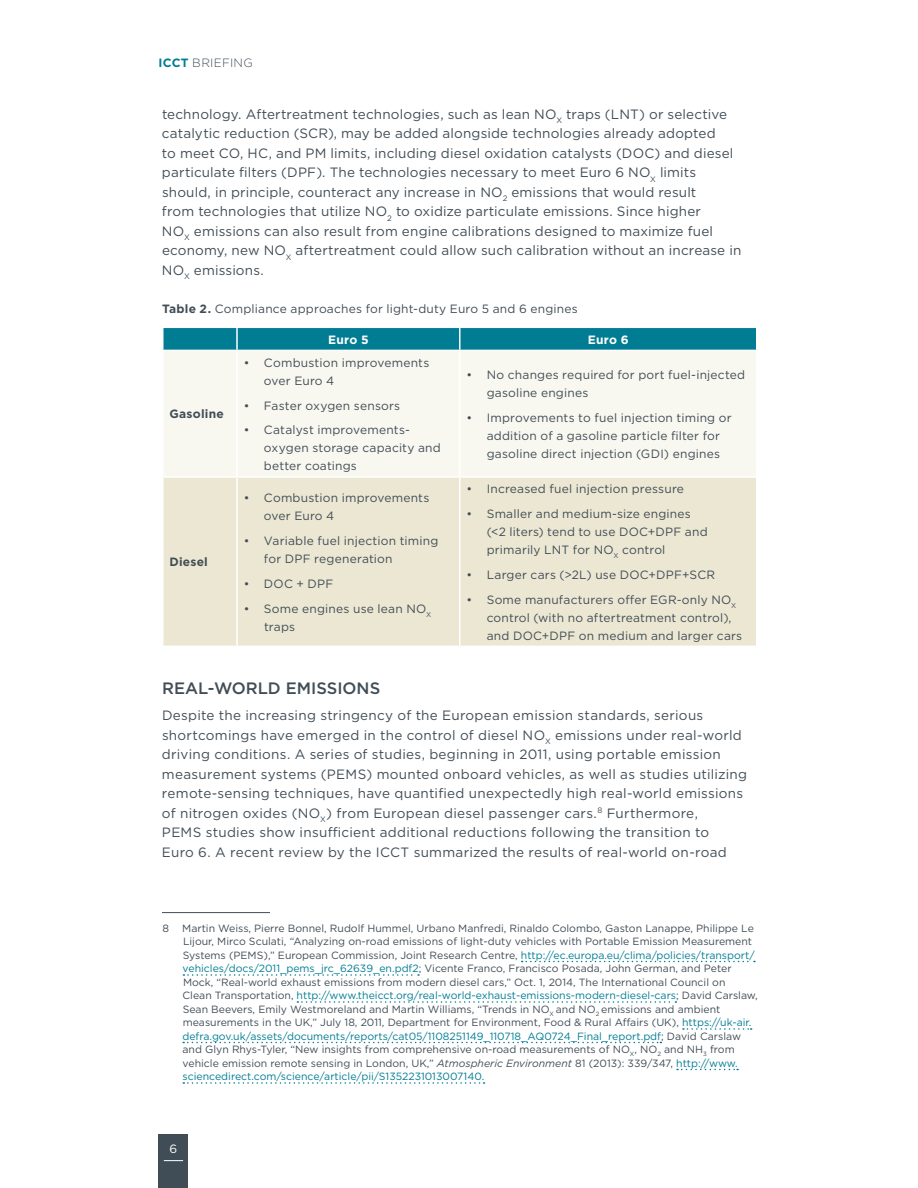
<style>
.page{position:relative;width:918px;height:1188px;background:#fff}
.page>*{position:absolute;margin:0;border:0;box-sizing:border-box;transform-origin:0 0}
.t1{font:500 16.5px "Gotham";color:#414d56}
.t2{font:13.5px/19.5px "Gotham";letter-spacing:.015em;color:#414d56}
.t3{font:12px/18px "Gotham";letter-spacing:.015em;color:#414d56}
.t4{font:700 12px "Gotham";letter-spacing:.02em;color:#414d56}
.t5{font:300 12px "Gotham";letter-spacing:.025em;color:#414d56}
.t6{font:700 12px "Gotham";letter-spacing:.02em;color:#fff}
.t7{font:12px "Gotham";color:#fff}
.t8{font:10.5px/13.5px "Gotham";color:#414d56}
.s1{font-weight:700;color:#007d93}
.s2{font-weight:700}
.s3{color:#007d93}
.s4{font-style:italic}
</style>
<div class="page">
<div style="left:159px;top:1134px;width:29px;height:54px;background:#414d56"></div>
<svg style="left:164px;top:1160px;width:19px;height:1px"></svg>
<div style="left:164px;top:351px;width:592px;height:125px;background:#f8f7f0"></div>
<div style="left:164px;top:478px;width:592px;height:168px;background:#ebe7d2"></div>
<svg style="left:164px;top:328px;width:592px;height:22px"></svg>
<hr style="left:459px;top:351px;width:1px;height:125px;background:#fff">
<hr style="left:459px;top:478px;width:1px;height:168px;background:#fff">
<hr style="left:236px;top:351px;width:2px;height:125px;background:#fff">
<hr style="left:236px;top:478px;width:2px;height:168px;background:#fff">
<hr style="left:162px;top:912px;width:108px;height:1px;background:#414d56">
<svg style="left:522px;top:961px;width:233px;height:1px"></svg>
<svg style="left:183px;top:974px;width:236px;height:2px"></svg>
<svg style="left:297px;top:1001px;width:379px;height:2px"></svg>
<svg style="left:683px;top:1028px;width:69px;height:2px"></svg>
<svg style="left:183px;top:1042px;width:478px;height:1px"></svg>
<svg style="left:677px;top:1069px;width:61px;height:1px"></svg>
<svg style="left:183px;top:1082px;width:302px;height:2px"></svg>
<p class="t5" style="left:159px;top:55px;width:96px"><span class="s1">ICCT</span> BRIEFING</p>
<p class="t2" style="left:162px;top:104px;width:581px">technology. Aftertreatment technologies, such as lean NO<sub>X</sub> traps (LNT) or selective catalytic reduction (SCR), may be added alongside technologies already adopted<br>to meet CO, HC, and PM limits, including diesel oxidation catalysts (DOC) and diesel particulate filters (DPF). The technologies necessary to meet Euro 6 NO<sub>X</sub> limits should, in principle, counteract any increase in NO<sub>2</sub> emissions that would result<br>from technologies that utilize NO<sub>2</sub> to oxidize particulate emissions. Since higher<br>NO<sub>X</sub> emissions can also result from engine calibrations designed to maximize fuel economy, new NO<sub>X</sub> aftertreatment could allow such calibration without an increase in NO<sub>X</sub> emissions.</p>
<p class="t3" style="left:162px;top:300px;width:417px"><span class="s2">Table 2.</span> Compliance approaches for light-duty Euro 5 and 6 engines</p>
<p class="t6" style="left:328px;top:331px;width:42px">Euro 5</p>
<p class="t6" style="left:588px;top:331px;width:42px">Euro 6</p>
<p class="t4" style="left:169px;top:406px;width:56px">Gasoline</p>
<p class="t4" style="left:169px;top:554px;width:40px">Diesel</p>
<p class="t3" style="left:264px;top:353px;width:167px;text-indent:-20px">• Combustion improvements over Euro 4</p>
<p class="t3" style="left:244px;top:396px;width:158px">• Faster oxygen sensors</p>
<p class="t3" style="left:264px;top:421px;width:178px;text-indent:-20px">• Catalyst improvements&shy;oxygen storage capacity and better coatings</p>
<p class="t3" style="left:264px;top:489px;width:167px;text-indent:-20px">• Combustion improvements over Euro 4</p>
<p class="t3" style="left:264px;top:532px;width:176px;text-indent:-20px">• Variable fuel injection timing for DPF regeneration</p>
<p class="t3" style="left:244px;top:574px;width:91px">• DOC + DPF</p>
<p class="t3" style="left:264px;top:599px;width:169px;text-indent:-20px">• Some engines use lean NO<sub>X </sub>traps</p>
<p class="t3" style="left:487px;top:366px;width:260px;text-indent:-20px">• No changes required for port fuel-injected gasoline engines</p>
<p class="t3" style="left:487px;top:408px;width:246px;text-indent:-20px">• Improvements to fuel injection timing or addition of a gasoline particle filter for gasoline direct injection (GDI) engines</p>
<p class="t3" style="left:467px;top:480px;width:219px">• Increased fuel injection pressure</p>
<p class="t3" style="left:487px;top:505px;width:222px;text-indent:-20px">• Smaller and medium-size engines (&lt;2 liters) tend to use DOC+DPF and primarily LNT for NO<sub>X</sub> control</p>
<p class="t3" style="left:466px;top:565px;width:250px">• Larger cars (&gt;2L) use DOC+DPF+SCR</p>
<p class="t3" style="left:487px;top:590px;width:257px;text-indent:-20px">• Some manufacturers offer EGR-only NO<sub>X </sub>control (with no aftertreatment control), and DOC+DPF on medium and larger cars</p>
<p class="t1" style="left:162px;top:677px;width:219px">REAL-WORLD EMISSIONS</p>
<p class="t2" style="left:162px;top:705px;width:587px">Despite the increasing stringency of the European emission standards, serious shortcomings have emerged in the control of diesel NO<sub>X</sub> emissions under real-world driving conditions. A series of studies, beginning in 2011, using portable emission measurement systems (PEMS) mounted onboard vehicles, as well as studies utilizing remote-sensing techniques, have quantified unexpectedly high real-world emissions of nitrogen oxides (NO<sub>X</sub>) from European diesel passenger cars.<sup>8</sup> Furthermore,<br>PEMS studies show insufficient additional reductions following the transition to<br>Euro 6. A recent review by the ICCT summarized the results of real-world on-road</p>
<p class="t8" style="left:182px;top:921px;width:577px;text-indent:-20px">8 Martin Weiss, Pierre Bonnel, Rudolf Hummel, Urbano Manfredi, Rinaldo Colombo, Gaston Lanappe, Philippe Le Lijour, Mirco Sculati, “Analyzing on-road emissions of light-duty vehicles with Portable Emission Measurement Systems (PEMS),” European Commission, Joint Research Centre, <span class="s3">http://ec.europa.eu/clima/policies/transport/ vehicles/docs/2011_pems_jrc_62639_en.pdf2</span>; Vicente Franco, Francisco Posada, John German, and Peter Mock, “Real-world exhaust emissions from modern diesel cars,” Oct. 1, 2014, The International Council on<br>Clean Transportation, <span class="s3">http://www.theicct.org/real-world-exhaust-emissions-modern-diesel-cars</span>; David Carslaw, Sean Beevers, Emily Westmoreland and Martin Williams, “Trends in NO<sub>X</sub> and NO<sub>2</sub> emissions and ambient measurements in the UK,” July 18, 2011, Department for Environment, Food &amp; Rural Affairs (UK), <span class="s3">https://uk-air. defra.gov.uk/assets/documents/reports/cat05/1108251149_110718_AQ0724_Final_report.pdf</span>; David Carslaw and Glyn Rhys-Tyler, “New insights from comprehensive on-road measurements of NO<sub>X</sub>, NO<sub>2</sub> and NH<sub>3</sub> from vehicle emission remote sensing in London, UK,” <span class="s4">Atmospheric Environment</span> 81 (2013): 339/347, <span class="s3">http://www. sciencedirect.com/science/article/pii/S1352231013007140.</span></p>
<p class="t7" style="left:170px;top:1141px;width:9px">6</p>
</div>
